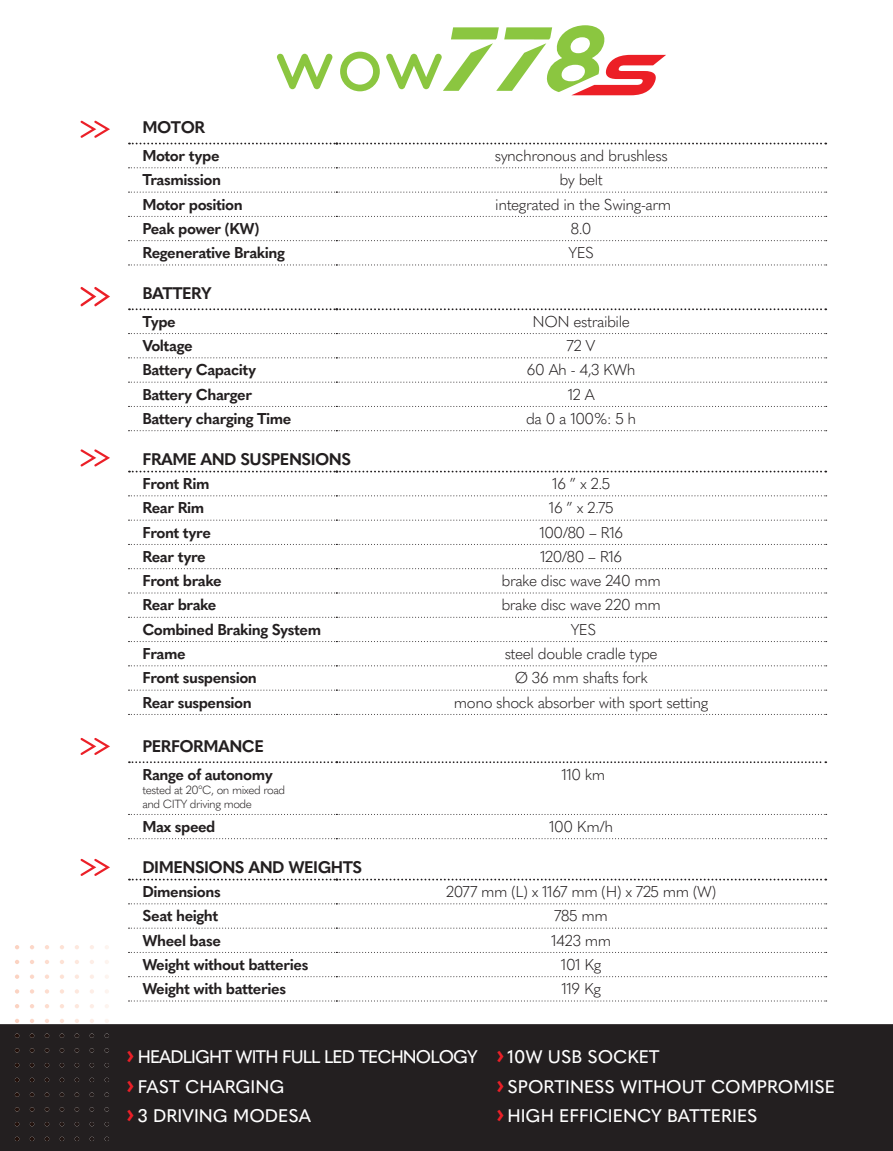
<style>
.page{position:relative;width:893px;height:1151px;background:#fff}
.page>*{position:absolute;margin:0;border:0;box-sizing:border-box;transform-origin:0 0}
.t1{font:500 18.03px/29.4px "Quasimoda";color:#fff}
.t2{font:500 18.03px/29.4px "Quasimoda";letter-spacing:-.05em;color:#fff}
.t3{font:700 16.62px "Quasimoda";letter-spacing:-.03em;color:#231f20}
.t4{font:700 15.4px "Quasimoda";letter-spacing:-.03em;color:#231f20}
.t5{font:300 15.4px "Quasimoda";letter-spacing:-.03em;color:#231f20}
.t6{font:300 11.55px/14px "Quasimoda";letter-spacing:-.04em;color:#231f20}
.s1{font-weight:700;font-size:27.82px;color:#eb2028}
</style>
<div class="page">
<div style="left:0;top:1024px;width:893px;height:127px;background:#231f20"></div>
<svg style="left:80px;top:121px;width:30px;height:17px"></svg>
<svg style="left:80px;top:287px;width:30px;height:19px"></svg>
<svg style="left:80px;top:449px;width:30px;height:17px"></svg>
<svg style="left:80px;top:738px;width:30px;height:17px"></svg>
<svg style="left:80px;top:859px;width:30px;height:17px"></svg>
<svg style="left:15px;top:945px;width:94px;height:48px"></svg>
<img style="left:15px;top:1033px;width:94px;height:49px">
<svg style="left:128px;top:167px;width:699px;height:1px"></svg>
<svg style="left:128px;top:192px;width:699px;height:1px"></svg>
<svg style="left:128px;top:216px;width:699px;height:1px"></svg>
<svg style="left:128px;top:240px;width:699px;height:1px"></svg>
<svg style="left:128px;top:264px;width:699px;height:1px"></svg>
<svg style="left:129px;top:143px;width:697px;height:1px"></svg>
<svg style="left:128px;top:333px;width:699px;height:1px"></svg>
<svg style="left:128px;top:357px;width:699px;height:1px"></svg>
<svg style="left:128px;top:382px;width:699px;height:1px"></svg>
<svg style="left:128px;top:406px;width:699px;height:1px"></svg>
<svg style="left:128px;top:430px;width:699px;height:1px"></svg>
<svg style="left:129px;top:308px;width:697px;height:2px"></svg>
<svg style="left:128px;top:903px;width:699px;height:1px"></svg>
<svg style="left:128px;top:928px;width:699px;height:1px"></svg>
<svg style="left:128px;top:952px;width:699px;height:1px"></svg>
<svg style="left:128px;top:976px;width:699px;height:1px"></svg>
<svg style="left:128px;top:1000px;width:699px;height:1px"></svg>
<svg style="left:129px;top:879px;width:697px;height:1px"></svg>
<svg style="left:128px;top:814px;width:699px;height:1px"></svg>
<svg style="left:128px;top:838px;width:699px;height:1px"></svg>
<svg style="left:129px;top:761px;width:697px;height:2px"></svg>
<svg style="left:128px;top:495px;width:699px;height:1px"></svg>
<svg style="left:128px;top:520px;width:699px;height:1px"></svg>
<svg style="left:128px;top:544px;width:699px;height:1px"></svg>
<svg style="left:128px;top:568px;width:699px;height:1px"></svg>
<svg style="left:128px;top:592px;width:699px;height:1px"></svg>
<svg style="left:128px;top:617px;width:699px;height:1px"></svg>
<svg style="left:128px;top:641px;width:699px;height:1px"></svg>
<svg style="left:128px;top:665px;width:699px;height:1px"></svg>
<svg style="left:128px;top:690px;width:699px;height:1px"></svg>
<svg style="left:128px;top:714px;width:699px;height:1px"></svg>
<svg style="left:129px;top:471px;width:697px;height:1px"></svg>
<svg style="left:277px;top:53px;width:56px;height:36px"></svg>
<svg style="left:340px;top:52px;width:40px;height:39px"></svg>
<svg style="left:386px;top:25px;width:280px;height:70px"></svg>
<p class="t3" style="left:142px;top:115px;width:64px">MOTOR</p>
<p class="t4" style="left:142px;top:144px;width:79px">Motor type</p>
<p class="t5" style="left:495px;top:144px;width:174px">synchronous and brushless</p>
<p class="t4" style="left:142px;top:168px;width:80px">Trasmission</p>
<p class="t5" style="left:559px;top:168px;width:45px">by belt</p>
<p class="t4" style="left:142px;top:192px;width:102px">Motor position</p>
<p class="t5" style="left:495px;top:192px;width:178px">integrated in the Swing-arm</p>
<p class="t4" style="left:142px;top:217px;width:119px">Peak power (KW)</p>
<p class="t5" style="left:571px;top:217px;width:22px">8.0</p>
<p class="t4" style="left:142px;top:241px;width:144px">Regenerative Braking</p>
<p class="t5" style="left:568px;top:241px;width:27px">YES</p>
<p class="t3" style="left:142px;top:280px;width:71px">BATTERY</p>
<p class="t4" style="left:142px;top:309px;width:35px">Type</p>
<p class="t5" style="left:533px;top:310px;width:99px">NON estraibile</p>
<p class="t4" style="left:142px;top:334px;width:52px">Voltage</p>
<p class="t5" style="left:567px;top:334px;width:30px">72 V</p>
<p class="t4" style="left:142px;top:358px;width:115px">Battery Capacity</p>
<p class="t5" style="left:527px;top:358px;width:110px">60 Ah - 4,3 KWh</p>
<p class="t4" style="left:142px;top:382px;width:111px">Battery Charger</p>
<p class="t5" style="left:568px;top:382px;width:28px">12 A</p>
<p class="t4" style="left:142px;top:407px;width:151px">Battery charging Time</p>
<p class="t5" style="left:526px;top:407px;width:112px">da 0 a 100%: 5 h</p>
<p class="t3" style="left:142px;top:446px;width:210px">FRAME AND SUSPENSIONS</p>
<p class="t4" style="left:142px;top:472px;width:69px">Front Rim</p>
<p class="t5" style="left:552px;top:472px;width:59px">16 ” x 2.5</p>
<p class="t4" style="left:142px;top:496px;width:64px">Rear Rim</p>
<p class="t5" style="left:549px;top:496px;width:66px">16 ” x 2.75</p>
<p class="t4" style="left:142px;top:520px;width:70px">Front tyre</p>
<p class="t5" style="left:539px;top:520px;width:85px">100/80 – R16</p>
<p class="t4" style="left:142px;top:545px;width:65px">Rear tyre</p>
<p class="t5" style="left:540px;top:545px;width:84px">120/80 – R16</p>
<p class="t4" style="left:142px;top:569px;width:81px">Front brake</p>
<p class="t5" style="left:502px;top:569px;width:161px">brake disc wave 240 mm</p>
<p class="t4" style="left:142px;top:593px;width:76px">Rear brake</p>
<p class="t5" style="left:501px;top:593px;width:161px">brake disc wave 220 mm</p>
<p class="t4" style="left:142px;top:617px;width:180px">Combined Braking System</p>
<p class="t5" style="left:571px;top:618px;width:27px">YES</p>
<p class="t4" style="left:142px;top:642px;width:45px">Frame</p>
<p class="t5" style="left:505px;top:642px;width:155px">steel double cradle type</p>
<p class="t4" style="left:142px;top:666px;width:116px">Front suspension</p>
<p class="t5" style="left:515px;top:666px;width:135px">Ø 36 mm shafts fork</p>
<p class="t4" style="left:142px;top:690px;width:111px">Rear suspension</p>
<p class="t5" style="left:454px;top:690px;width:256px">mono shock absorber with sport setting</p>
<p class="t3" style="left:142px;top:733px;width:123px">PERFORMANCE</p>
<p class="t4" style="left:142px;top:762px;width:132px">Range of autonomy</p>
<p class="t6" style="left:142px;top:782px;width:144px">tested at 20°C, on mixed road and CITY driving mode</p>
<p class="t5" style="left:561px;top:763px;width:45px">110 km</p>
<p class="t4" style="left:142px;top:814px;width:75px">Max speed</p>
<p class="t5" style="left:549px;top:815px;width:66px">100 Km/h</p>
<p class="t3" style="left:142px;top:854px;width:221px">DIMENSIONS AND WEIGHTS</p>
<p class="t4" style="left:142px;top:880px;width:80px">Dimensions</p>
<p class="t5" style="left:446px;top:880px;width:272px">2077 mm (L) x 1167 mm (H) x 725 mm (W)</p>
<p class="t4" style="left:142px;top:904px;width:77px">Seat height</p>
<p class="t5" style="left:555px;top:904px;width:55px">785 mm</p>
<p class="t4" style="left:142px;top:928px;width:80px">Wheel base</p>
<p class="t5" style="left:551px;top:928px;width:62px">1423 mm</p>
<p class="t4" style="left:142px;top:952px;width:168px">Weight without batteries</p>
<p class="t5" style="left:561px;top:953px;width:42px">101 Kg</p>
<p class="t4" style="left:142px;top:977px;width:145px">Weight with batteries</p>
<p class="t5" style="left:561px;top:977px;width:41px">119 Kg</p>
<p class="t2" style="left:126px;top:1041px;width:353px"><span class="s1">›</span> HEADLIGHT WITH FULL LED TECHNOLOGY <span class="s1">›</span> FAST CHARGING<br><span class="s1">›</span> 3 DRIVING MODESA</p>
<p class="t1" style="left:496px;top:1041px;width:341px"><span class="s1">›</span>10W USB SOCKET<br><span class="s1">›</span> SPORTINESS WITHOUT COMPROMISE <span class="s1">›</span> HIGH EFFICIENCY BATTERIES</p>
</div>
